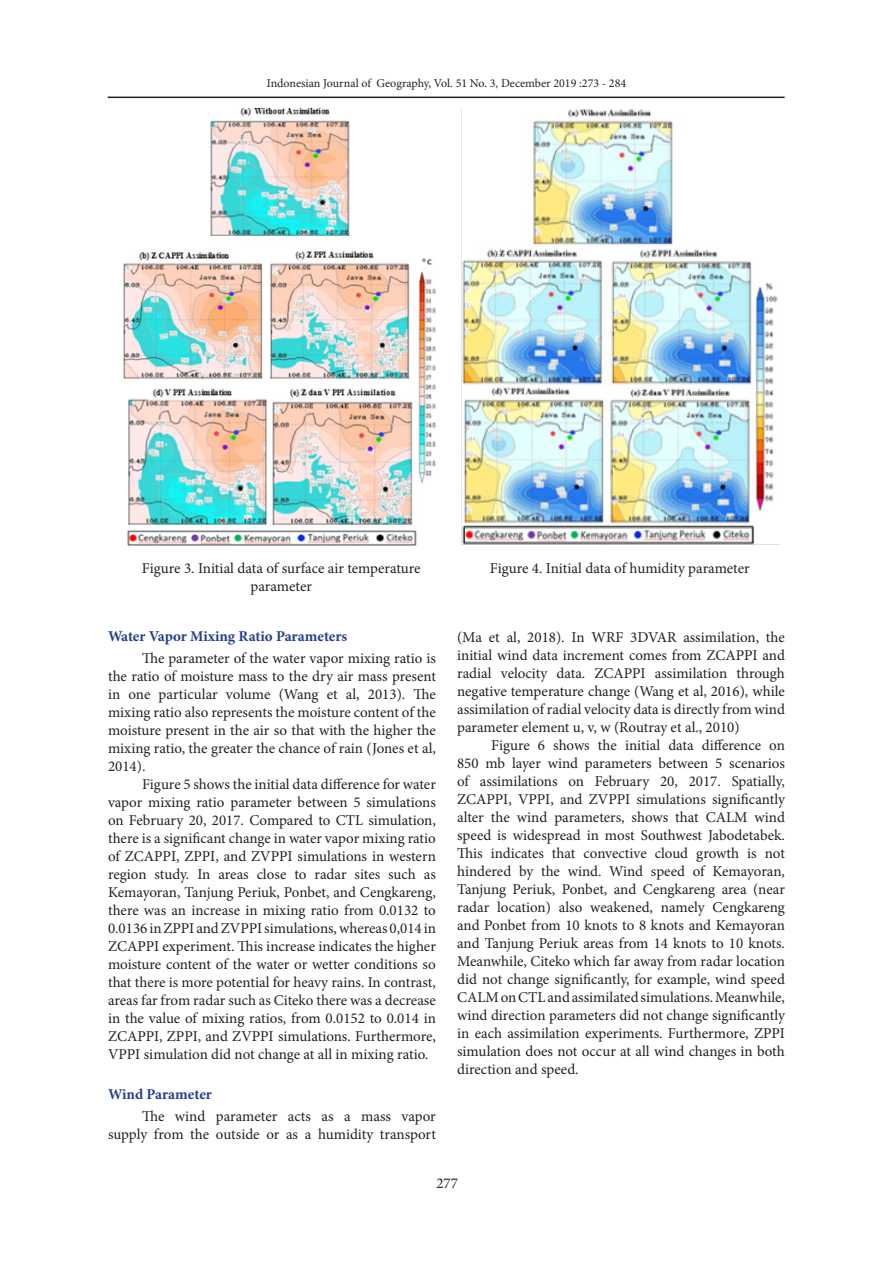
<style>
.page{position:relative;width:893px;height:1263px;background:#fff}
.page>*{position:absolute;margin:0;border:0;box-sizing:border-box;transform-origin:0 0}
.Teks{font:15px/18px "Minion Pro";color:#231f20;text-align:justify}
.Table{font:15px/18px "Minion Pro";color:#231f20;text-align:center}
.Sub_Normal{font:700 15px "Minion Pro";letter-spacing:-.005em;color:#253f8e}
.t1{font:12px "Minion Pro";color:#231f20}
</style>
<div class="page">
<hr style="left:108px;top:97px;width:677px;height:1px;background:#231f20">
<img style="left:123px;top:108px;width:313px;height:437px">
<img style="left:461px;top:108px;width:318px;height:437px">
<p class="t1" style="left:267px;top:76px;width:361px">Indonesian Journal of Geography, Vol. 51 No. 3, December 2019 :273 - 284</p>
<p class="Table" style="left:142px;top:559px;width:280px">Figure 3. Initial data of surface air temperature parameter</p>
<p class="Teks" style="left:490px;top:559px;width:261px">Figure 4. Initial data of humidity parameter</p>
<p class="Teks" style="left:457px;top:628px;width:329px">(Ma et al, 2018). In WRF 3DVAR assimilation, the initial wind data increment comes from ZCAPPI and radial velocity data. ZCAPPI assimilation through negative temperature change (Wang et al, 2016), while assimilation of radial velocity data is directly from wind parameter element u, v, w (Routray et al., 2010)</p>
<p class="Teks" style="left:457px;top:736px;width:329px;text-indent:34px">Figure 6 shows the initial data difference on 850 mb layer wind parameters between 5 scenarios of assimilations on February 20, 2017. Spatially, ZCAPPI, VPPI, and ZVPPI simulations significantly alter the wind parameters, shows that CALM wind speed is widespread in most Southwest Jabodetabek.<br>This indicates that convective cloud growth is not hindered by the wind. Wind speed of Kemayoran, Tanjung Periuk, Ponbet, and Cengkareng area (near radar location) also weakened, namely Cengkareng and Ponbet from 10 knots to 8 knots and Kemayoran and Tanjung Periuk areas from 14 knots to 10 knots.<br>Meanwhile, Citeko which far away from radar location did not change significantly, for example, wind speed CALM on CTL and assimilated simulations. Meanwhile, wind direction parameters did not change significantly in each assimilation experiments. Furthermore, ZPPI simulation does not occur at all wind changes in both direction and speed.</p>
<p class="Sub_Normal" style="left:108px;top:625px;width:241px">Water Vapor Mixing Ratio Parameters</p>
<p class="Teks" style="left:108px;top:649px;width:329px;text-indent:34px">The parameter of the water vapor mixing ratio is the ratio of moisture mass to the dry air mass present in one particular volume (Wang et al, 2013). The mixing ratio also represents the moisture content of the moisture present in the air so that with the higher the mixing ratio, the greater the chance of rain (Jones et al, 2014).</p>
<p class="Teks" style="left:108px;top:775px;width:329px;text-indent:34px">Figure 5 shows the initial data difference for water vapor mixing ratio parameter between 5 simulations on February 20, 2017. Compared to CTL simulation, there is a significant change in water vapor mixing ratio of ZCAPPI, ZPPI, and ZVPPI simulations in western region study. In areas close to radar sites such as Kemayoran, Tanjung Periuk, Ponbet, and Cengkareng, there was an increase in mixing ratio from 0.0132 to 0.0136 in ZPPI and ZVPPI simulations, whereas 0,014 in ZCAPPI experiment. This increase indicates the higher moisture content of the water or wetter conditions so that there is more potential for heavy rains. In contrast, areas far from radar such as Citeko there was a decrease in the value of mixing ratios, from 0.0152 to 0.014 in ZCAPPI, ZPPI, and ZVPPI simulations. Furthermore, VPPI simulation did not change at all in mixing ratio.</p>
<p class="Sub_Normal" style="left:108px;top:1084px;width:105px">Wind Parameter</p>
<p class="Teks" style="left:108px;top:1107px;width:329px;text-align:right">The wind parameter acts as a mass vapor supply from the outside or as a humidity transport</p>
<p class="Teks" style="left:436px;top:1174px;width:23px">277</p>
</div>
